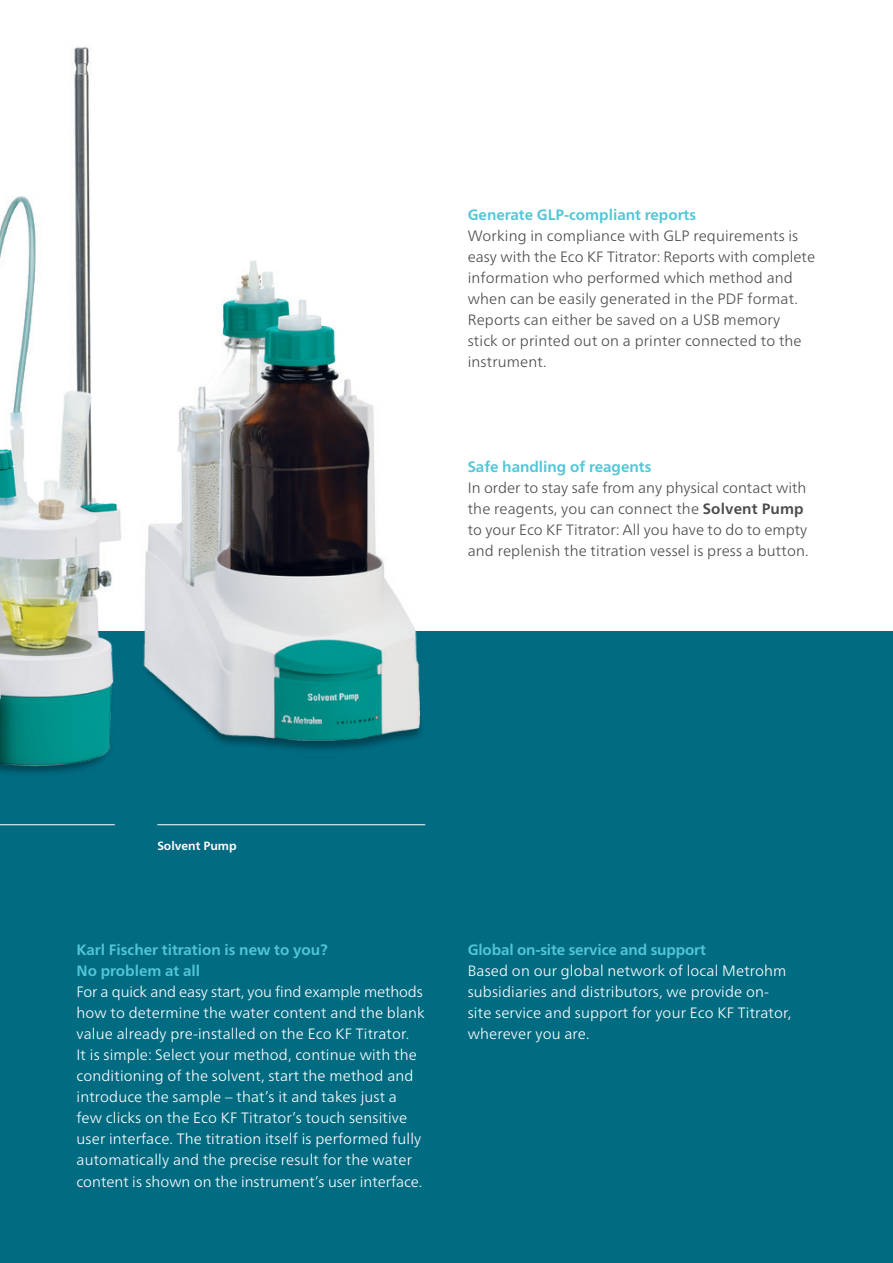
<style>
.page{position:relative;width:893px;height:1263px;background:#fff}
.page>*{position:absolute;margin:0;border:0;box-sizing:border-box;transform-origin:0 0}
.t1{font:300 15px/21px "Neue Frutiger World";letter-spacing:.01em;color:#fff}
.t2{font:300 15px/21px "Neue Frutiger World";letter-spacing:.01em;color:#4b4c4d}
.t3{font:700 15px/21px "Neue Frutiger World";color:#51c6d8}
.t4{font:700 12px "Neue Frutiger World";color:#fff}
.s1{font-weight:700}
</style>
<div class="page">
<div style="left:0;top:631px;width:893px;height:632px;background:#016b82"></div>
<img style="left:0;top:47px;width:426px;height:779px">
<hr style="left:0;top:824px;width:115px;height:1px;background:#fff">
<hr style="left:157px;top:824px;width:268px;height:1px;background:#fff">
<p class="t3" style="left:468px;top:204px;width:230px">Generate GLP-compliant reports</p>
<p class="t2" style="left:468px;top:226px;width:349px">Working in compliance with GLP requirements is easy with the Eco KF Titrator: Reports with complete information who performed which method and when can be easily generated in the PDF format.<br>Reports can either be saved on a USB memory<br>stick or printed out on a printer connected to the instrument.</p>
<p class="t3" style="left:468px;top:456px;width:185px">Safe handling of reagents</p>
<p class="t2" style="left:468px;top:478px;width:342px">In order to stay safe from any physical contact with the reagents, you can connect the <span class="s1">Solvent Pump </span>to your Eco KF Titrator: All you have to do to empty and replenish the titration vessel is press a button.</p>
<p class="t4" style="left:157px;top:836px;width:81px">Solvent Pump</p>
<p class="t3" style="left:77px;top:939px;width:253px">Karl Fischer titration is new to you?<br>No problem at all</p>
<p class="t1" style="left:77px;top:982px;width:350px">For a quick and easy start, you find example methods how to determine the water content and the blank value already pre-installed on the Eco KF Titrator.<br>It is simple: Select your method, continue with the conditioning of the solvent, start the method and introduce the sample – that’s it and takes just a few clicks on the Eco KF Titrator’s touch sensitive user interface. The titration itself is performed fully automatically and the precise result for the water content is shown on the instrument’s user interface.</p>
<p class="t3" style="left:468px;top:939px;width:240px">Global on-site service and support</p>
<p class="t1" style="left:468px;top:961px;width:325px">Based on our global network of local Metrohm subsidiaries and distributors, we provide on&shy;site service and support for your Eco KF Titrator, wherever you are.</p>
</div>
